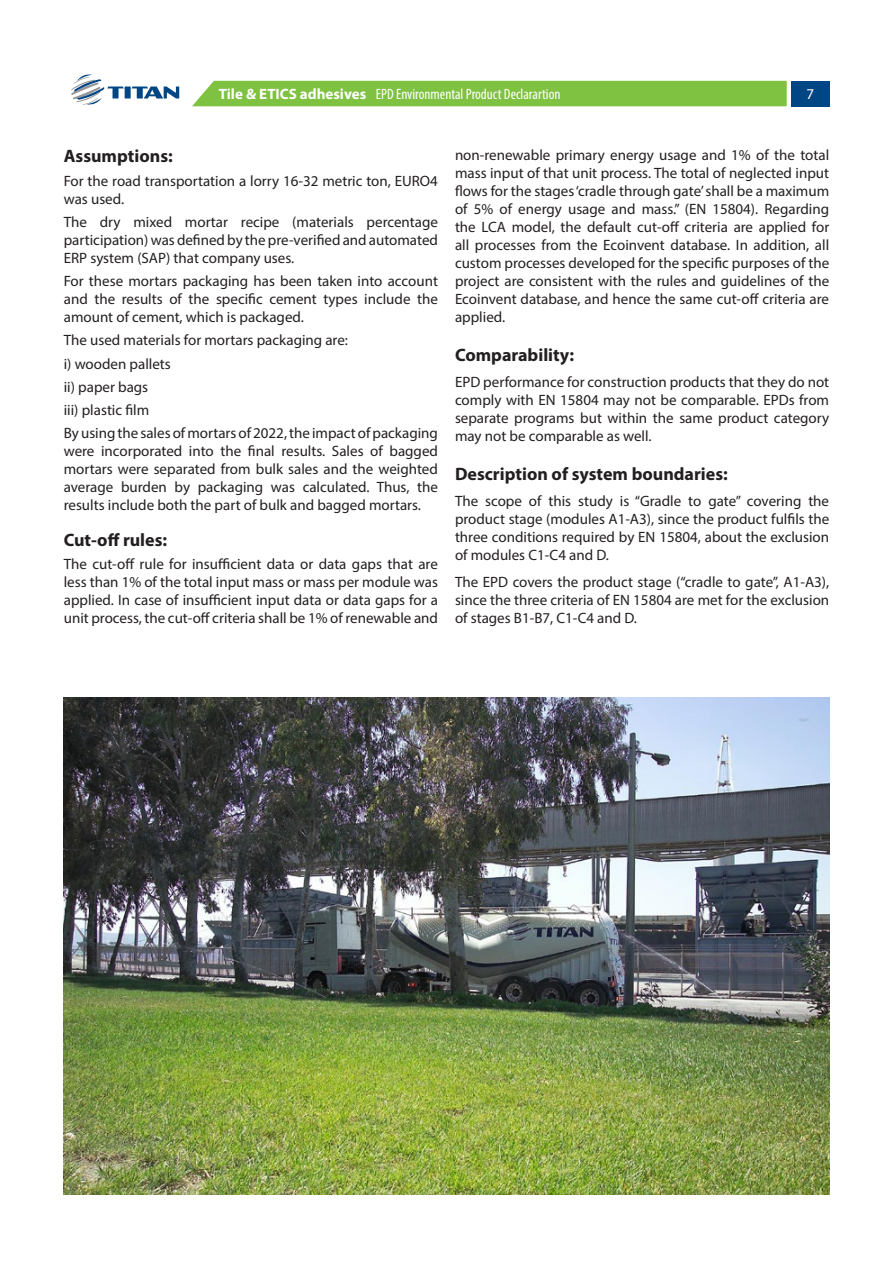
<style>
.page{position:relative;width:893px;height:1263px;background:#fff}
.page>*{position:absolute;margin:0;border:0;box-sizing:border-box;transform-origin:0 0}
.Title_03{font:700 18px "Myriad Pro";color:#231f20}
.Main{font:15px/18px "Myriad Pro";color:#231f20;text-align:justify}
.t1{font:condensed 15px "Myriad Pro";color:#fff}
.t2{font:15px "Myriad Pro";color:#fff}
.s1{font-weight:700;font-stretch:normal}
</style>
<div class="page">
<div style="left:192px;top:81px;width:595px;height:25px;background:#7fc241"></div>
<svg style="left:71px;top:74px;width:108px;height:31px"></svg>
<div style="left:791px;top:81px;width:38px;height:25px;background:#004684"></div>
<img style="left:64px;top:697px;width:765px;height:498px">
<p class="t1" style="left:219px;top:85px;width:343px"><span class="s1">Τile &amp; ETICS adhesives</span> EPD Environmental Product Declarartion</p>
<p class="t2" style="left:806px;top:85px;width:9px">7</p>
<p class="Title_03" style="left:64px;top:145px;width:111px">Assumptions:</p>
<p class="Main" style="left:64px;top:171px;width:376px">For the road transportation a lorry 16-32 metric ton, EURO4 was used.</p>
<p class="Main" style="left:64px;top:213px;width:376px">The dry mixed mortar recipe (materials percentage participation) was defined by the pre-verified and automated ERP system (SAP) that company uses.</p>
<p class="Main" style="left:64px;top:272px;width:376px">For these mortars packaging has been taken into account and the results of the specific cement types include the amount of cement, which is packaged.</p>
<p class="Main" style="left:64px;top:331px;width:286px">The used materials for mortars packaging are:</p>
<p class="Main" style="left:64px;top:354px;width:109px">i) wooden pallets</p>
<p class="Main" style="left:64px;top:378px;width:86px">ii) paper bags</p>
<p class="Main" style="left:64px;top:401px;width:87px">iii) plastic film</p>
<p class="Main" style="left:64px;top:424px;width:376px">By using the sales of mortars of 2022, the impact of packaging were incorporated into the final results. Sales of bagged mortars were separated from bulk sales and the weighted average burden by packaging was calculated. Thus, the results include both the part of bulk and bagged mortars.</p>
<p class="Title_03" style="left:64px;top:528px;width:105px">Cut-off rules:</p>
<p class="Main" style="left:64px;top:555px;width:376px">The cut-off rule for insufficient data or data gaps that are less than 1% of the total input mass or mass per module was applied. In case of insufficient input data or data gaps for a unit process, the cut-off criteria shall be 1% of renewable and</p>
<p class="Main" style="left:455px;top:146px;width:376px">non-renewable primary energy usage and 1% of the total mass input of that unit process. The total of neglected input flows for the stages ‘cradle through gate’ shall be a maximum of 5% of energy usage and mass.” (EN 15804). Regarding the LCA model, the default cut-off criteria are applied for all processes from the Ecoinvent database. In addition, all custom processes developed for the specific purposes of the project are consistent with the rules and guidelines of the Ecoinvent database, and hence the same cut-off criteria are applied.</p>
<p class="Title_03" style="left:455px;top:343px;width:121px">Comparability:</p>
<p class="Main" style="left:455px;top:373px;width:376px">EPD performance for construction products that they do not comply with EN 15804 may not be comparable. EPDs from separate programs but within the same product category may not be comparable as well.</p>
<p class="Title_03" style="left:455px;top:462px;width:274px">Description of system boundaries:</p>
<p class="Main" style="left:455px;top:492px;width:376px">The scope of this study is “Gradle to gate” covering the product stage (modules A1-A3), since the product fulfils the three conditions required by EN 15804, about the exclusion of modules C1-C4 and D.</p>
<p class="Main" style="left:455px;top:573px;width:376px">The EPD covers the product stage (“cradle to gate”, A1-A3), since the three criteria of EN 15804 are met for the exclusion of stages B1-B7, C1-C4 and D.</p>
</div>
